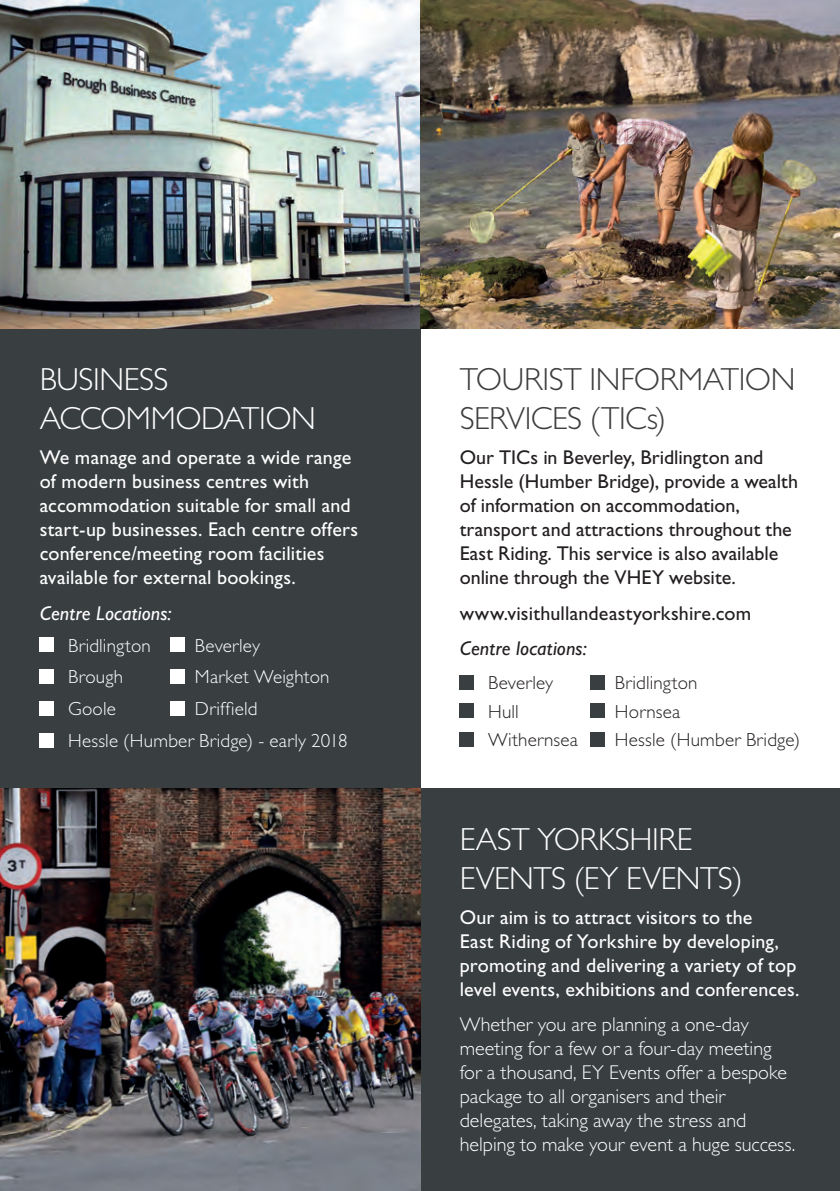
<style>
.page{position:relative;width:840px;height:1191px;background:#fff}
.page>*{position:absolute;margin:0;border:0;box-sizing:border-box;transform-origin:0 0}
.t1{font:300 32px/38.4px "Gill Sans Std";letter-spacing:-.015em;color:#fff}
.t2{font:300 32px/38.4px "Gill Sans Std";letter-spacing:-.015em;color:#3e3e3f}
.t3{font:20px/24px "Gill Sans Std";letter-spacing:.01em;color:#fff}
.t4{font:20px/24px "Gill Sans Std";color:#231f20}
.t5{font:300 20px/24px "Gill Sans Std";color:#fff}
.t6{font:italic 20px "Gill Sans Std";letter-spacing:.015em;color:#fff}
.t7{font:italic 20px "Gill Sans Std";letter-spacing:.01em;color:#231f20}
.t8{font:300 19px/31.8px "Gill Sans Std";letter-spacing:.01em;color:#fff}
.t9{font:300 19px "Gill Sans Std";letter-spacing:.01em;color:#231f20}
</style>
<div class="page">
<div style="left:420px;top:788px;width:419px;height:403px;background:#393e40"></div>
<div style="left:0;top:329px;width:420px;height:459px;background:#393e40"></div>
<div style="left:40px;top:637px;width:14px;height:14px;background:#fff"></div>
<div style="left:170px;top:637px;width:14px;height:14px;background:#fff"></div>
<div style="left:40px;top:669px;width:14px;height:14px;background:#fff"></div>
<div style="left:170px;top:669px;width:14px;height:14px;background:#fff"></div>
<div style="left:40px;top:701px;width:14px;height:14px;background:#fff"></div>
<div style="left:170px;top:701px;width:14px;height:14px;background:#fff"></div>
<div style="left:40px;top:733px;width:14px;height:14px;background:#fff"></div>
<div style="left:459px;top:675px;width:14px;height:14px;background:#393e40"></div>
<div style="left:590px;top:675px;width:14px;height:14px;background:#393e40"></div>
<div style="left:459px;top:703px;width:14px;height:14px;background:#393e40"></div>
<div style="left:590px;top:703px;width:14px;height:14px;background:#393e40"></div>
<div style="left:459px;top:732px;width:14px;height:14px;background:#393e40"></div>
<div style="left:590px;top:732px;width:14px;height:14px;background:#393e40"></div>
<img style="left:0;top:0;width:839px;height:329px">
<img style="left:0;top:788px;width:420px;height:403px">
<h1 class="t1" style="left:40px;top:361px;width:277px">BUSINESS<br>ACCOMMODATION</h1>
<p class="t3" style="left:40px;top:445px;width:320px">We manage and operate a wide range of modern business centres with accommodation suitable for small and start-up businesses. Each centre offers conference/meeting room facilities available for external bookings.</p>
<p class="t6" style="left:40px;top:601px;width:133px">Centre Locations:</p>
<p class="t8" style="left:68px;top:629px;width:84px">Bridlington</p>
<p class="t8" style="left:195px;top:629px;width:67px">Beverley</p>
<p class="t8" style="left:68px;top:661px;width:56px">Brough</p>
<p class="t8" style="left:195px;top:661px;width:136px">Market Weighton</p>
<p class="t8" style="left:68px;top:693px;width:49px">Goole</p>
<p class="t8" style="left:68px;top:693px;width:281px;text-indent:127px">Driffield<br>Hessle (Humber Bridge) - early 2018</p>
<h1 class="t2" style="left:459px;top:361px;width:337px">TOURIST INFORMATION<br>SERVICES (TICs)</h1>
<p class="t4" style="left:459px;top:445px;width:339px">Our TICs in Beverley, Bridlington and Hessle (Humber Bridge), provide a wealth of information on accommodation, transport and attractions throughout the East Riding. This service is also available online through the VHEY website.</p>
<p class="t4" style="left:459px;top:601px;width:293px">www.visithullandeastyorkshire.com</p>
<p class="t7" style="left:459px;top:637px;width:128px">Centre locations:</p>
<p class="t9" style="left:488px;top:672px;width:67px">Beverley</p>
<p class="t9" style="left:614px;top:672px;width:84px">Bridlington</p>
<p class="t9" style="left:488px;top:700px;width:32px">Hull</p>
<p class="t9" style="left:614px;top:700px;width:67px">Hornsea</p>
<p class="t9" style="left:488px;top:729px;width:91px">Withernsea</p>
<p class="t9" style="left:614px;top:729px;width:186px">Hessle (Humber Bridge)</p>
<h1 class="t1" style="left:459px;top:820px;width:284px">EAST YORKSHIRE<br>EVENTS (EY EVENTS)</h1>
<p class="t3" style="left:459px;top:905px;width:341px">Our aim is to attract visitors to the<br>East Riding of Yorkshire by developing, promoting and delivering a variety of top level events, exhibitions and conferences.</p>
<p class="t5" style="left:459px;top:1012px;width:337px">Whether you are planning a one-day meeting for a few or a four-day meeting for a thousand, EY Events offer a bespoke package to all organisers and their delegates, taking away the stress and helping to make your event a huge success.</p>
</div>
